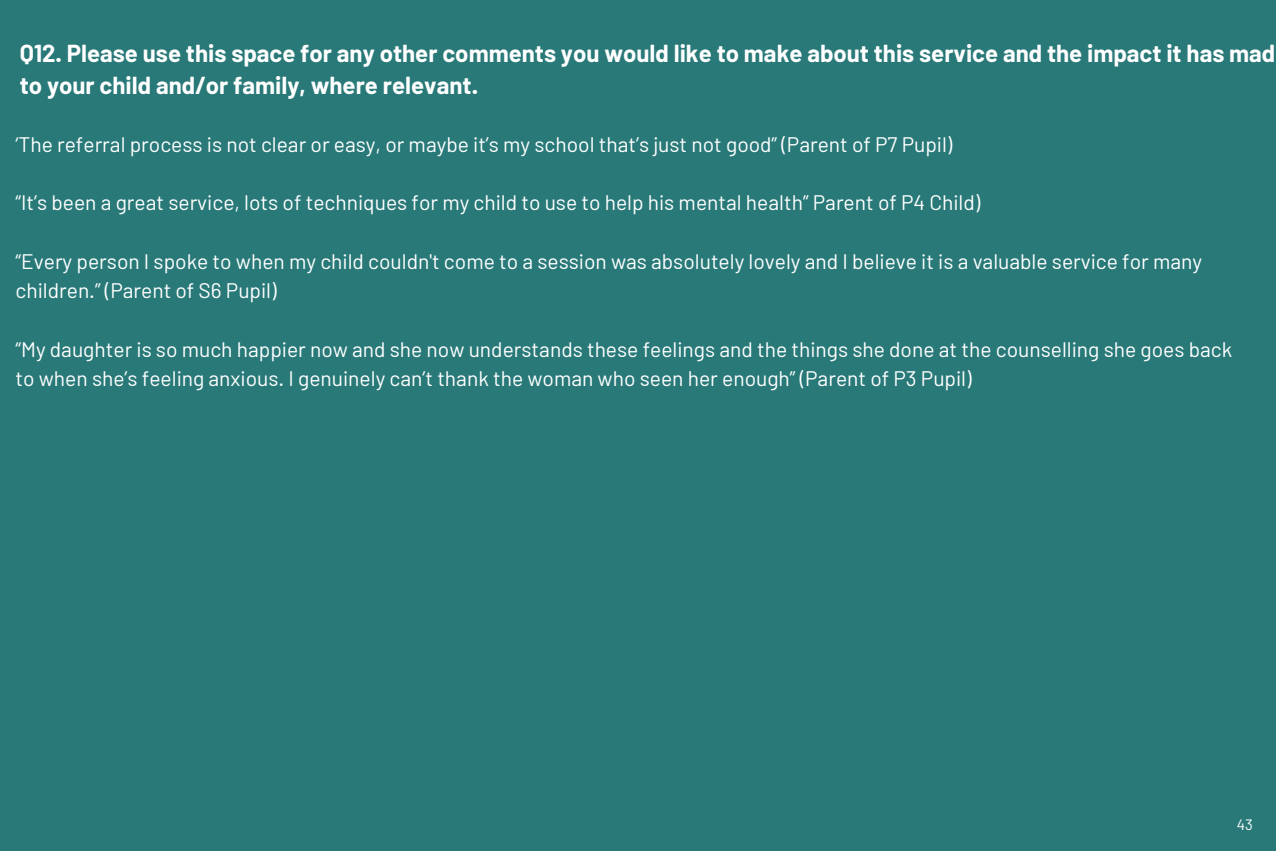
<style>
.page{position:relative;width:1276px;height:851px;background:#fff}
.page>*{position:absolute;margin:0;border:0;box-sizing:border-box;transform-origin:0 0}
.t1{font:700 24px/32.7px "Barlow";color:#fff}
.t2{font:21px/29.2px "Barlow";color:#fff}
.t3{font:15px "Barlow";color:#fff}
</style>
<div class="page">
<div style="left:0;top:0;width:1276px;height:850px;background:#297979"></div>
<p class="t1" style="left:20px;top:36px;width:1257px">Q12. Please use this space for any other comments you would like to make about this service and the impact it has mad to your child and/or family, where relevant.</p>
<p class="t2" style="left:16px;top:129px;width:938px">‘The referral process is not clear or easy, or maybe it’s my school that’s just not good” (Parent of P7 Pupil)</p>
<p class="t2" style="left:16px;top:187px;width:966px">“It’s been a great service, lots of techniques for my child to use to help his mental health” Parent of P4 Child)</p>
<p class="t2" style="left:16px;top:246px;width:1188px">“Every person I spoke to when my child couldn't come to a session was absolutely lovely and I believe it is a valuable service for many children.” (Parent of S6 Pupil)</p>
<p class="t2" style="left:16px;top:333px;width:1218px">“My daughter is so much happier now and she now understands these feelings and the things she done at the counselling she goes back to when she’s feeling anxious. I genuinely can’t thank the woman who seen her enough” (Parent of P3 Pupil)</p>
<p class="t3" style="left:1237px;top:815px;width:17px">43</p>
</div>
